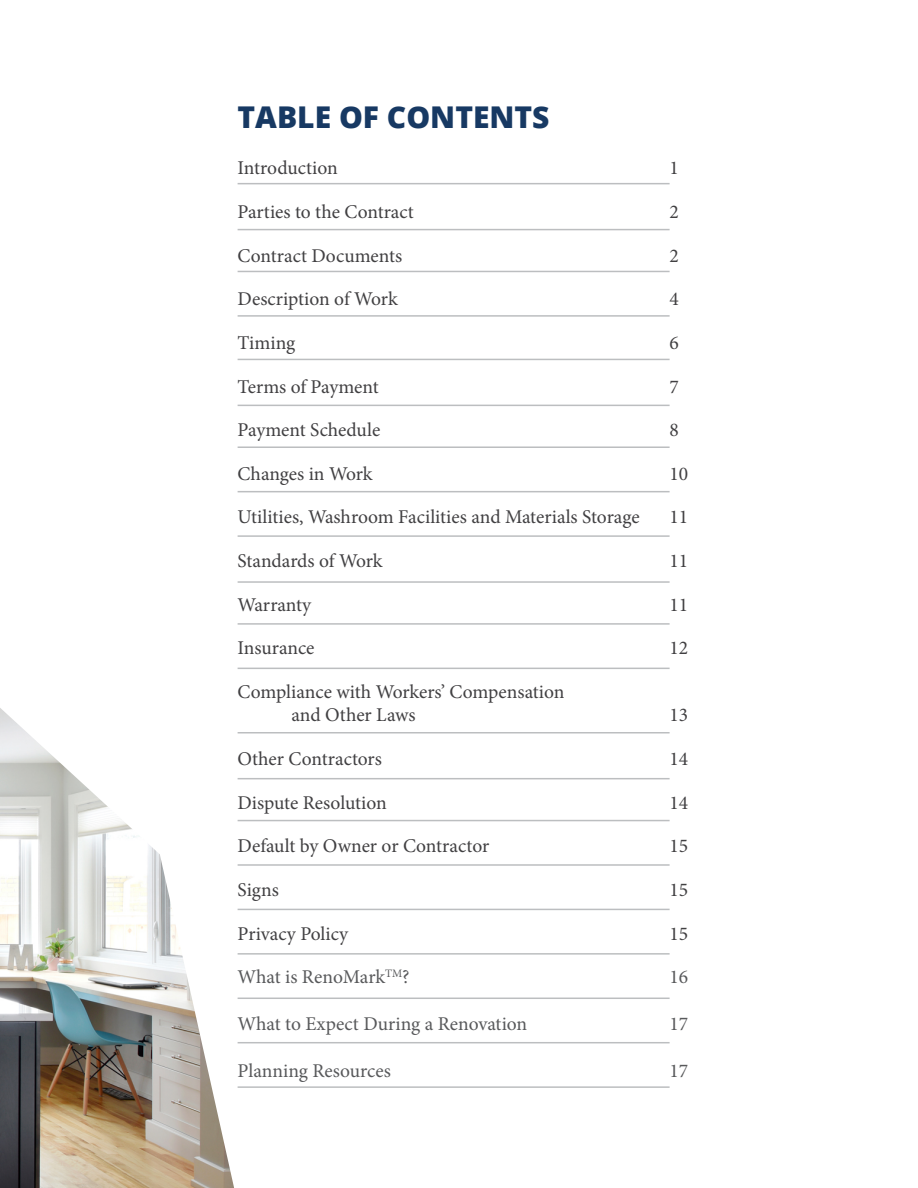
<style>
.page{position:relative;width:918px;height:1188px;background:#fff}
.page>*{position:absolute;margin:0;border:0;box-sizing:border-box;transform-origin:0 0}
.t1{font:800 30px "Open Sans";color:#173963}
.t2{font:19.5px/23.4px "Minion Pro";color:#414042}
.t3{font:19.5px "Minion Pro";color:#58595b}
</style>
<div class="page">
<img style="left:0;top:708px;width:234px;height:480px">
<hr style="left:238px;top:183px;width:432px;height:1px;background:#bcbec0">
<hr style="left:238px;top:229px;width:432px;height:1px;background:#bcbec0">
<hr style="left:238px;top:271px;width:432px;height:1px;background:#bcbec0">
<hr style="left:238px;top:315px;width:432px;height:2px;background:#bcbec0">
<hr style="left:238px;top:359px;width:432px;height:1px;background:#bcbec0">
<hr style="left:238px;top:405px;width:432px;height:1px;background:#bcbec0">
<hr style="left:238px;top:446px;width:432px;height:2px;background:#bcbec0">
<hr style="left:238px;top:491px;width:432px;height:1px;background:#bcbec0">
<hr style="left:238px;top:535px;width:432px;height:2px;background:#bcbec0">
<hr style="left:238px;top:581px;width:432px;height:2px;background:#bcbec0">
<hr style="left:238px;top:623px;width:432px;height:2px;background:#bcbec0">
<hr style="left:238px;top:668px;width:432px;height:1px;background:#bcbec0">
<hr style="left:238px;top:732px;width:432px;height:2px;background:#bcbec0">
<hr style="left:238px;top:778px;width:432px;height:1px;background:#bcbec0">
<hr style="left:238px;top:820px;width:432px;height:1px;background:#bcbec0">
<hr style="left:238px;top:864px;width:432px;height:2px;background:#bcbec0">
<hr style="left:238px;top:909px;width:432px;height:1px;background:#bcbec0">
<hr style="left:238px;top:953px;width:432px;height:2px;background:#bcbec0">
<hr style="left:238px;top:998px;width:432px;height:1px;background:#bcbec0">
<hr style="left:238px;top:1042px;width:432px;height:1px;background:#bcbec0">
<hr style="left:238px;top:1086px;width:432px;height:2px;background:#bcbec0">
<h1 class="t1" style="left:238px;top:94px;width:313px">TABLE OF CONTENTS</h1>
<p class="t2" style="left:238px;top:157px;width:102px">Introduction</p>
<p class="t2" style="left:670px;top:157px;width:11px">1</p>
<p class="t2" style="left:238px;top:200px;width:178px">Parties to the Contract</p>
<p class="t2" style="left:670px;top:200px;width:11px">2</p>
<p class="t2" style="left:238px;top:244px;width:166px">Contract Documents</p>
<p class="t2" style="left:670px;top:244px;width:11px">2</p>
<p class="t2" style="left:238px;top:287px;width:162px">Description of Work</p>
<p class="t2" style="left:670px;top:287px;width:11px">4</p>
<p class="t2" style="left:238px;top:331px;width:59px">Timing</p>
<p class="t2" style="left:670px;top:331px;width:11px">6</p>
<p class="t2" style="left:238px;top:375px;width:143px">Terms of Payment</p>
<p class="t2" style="left:670px;top:375px;width:11px">7</p>
<p class="t2" style="left:238px;top:418px;width:144px">Payment Schedule</p>
<p class="t2" style="left:670px;top:418px;width:11px">8</p>
<p class="t2" style="left:238px;top:462px;width:137px">Changes in Work</p>
<p class="t2" style="left:670px;top:462px;width:20px">10</p>
<p class="t2" style="left:238px;top:506px;width:404px">Utilities, Washroom Facilities and Materials Storage</p>
<p class="t2" style="left:670px;top:506px;width:20px">11</p>
<p class="t2" style="left:238px;top:549px;width:147px">Standards of Work</p>
<p class="t2" style="left:670px;top:549px;width:20px">11</p>
<p class="t2" style="left:238px;top:593px;width:75px">Warranty</p>
<p class="t2" style="left:670px;top:593px;width:20px">11</p>
<p class="t2" style="left:238px;top:637px;width:79px">Insurance</p>
<p class="t2" style="left:670px;top:637px;width:20px">12</p>
<p class="t2" style="left:292px;top:680px;width:274px;text-indent:-54px">Compliance with Workers’ Compensation and Other Laws</p>
<p class="t2" style="left:670px;top:704px;width:20px">13</p>
<p class="t2" style="left:238px;top:747px;width:146px">Other Contractors</p>
<p class="t2" style="left:670px;top:747px;width:20px">14</p>
<p class="t2" style="left:238px;top:791px;width:151px">Dispute Resolution</p>
<p class="t2" style="left:670px;top:791px;width:20px">14</p>
<p class="t2" style="left:238px;top:835px;width:253px">Default by Owner or Contractor</p>
<p class="t2" style="left:670px;top:835px;width:20px">15</p>
<p class="t2" style="left:238px;top:878px;width:43px">Signs</p>
<p class="t2" style="left:670px;top:878px;width:20px">15</p>
<p class="t2" style="left:238px;top:922px;width:112px">Privacy Policy</p>
<p class="t2" style="left:670px;top:922px;width:20px">15</p>
<p class="t3" style="left:238px;top:964px;width:174px">What is RenoMark<sup>TM</sup>?</p>
<p class="t3" style="left:670px;top:964px;width:20px">16</p>
<p class="t3" style="left:238px;top:1011px;width:291px">What to Expect During a Renovation</p>
<p class="t3" style="left:670px;top:1011px;width:20px">17</p>
<p class="t3" style="left:238px;top:1058px;width:155px">Planning Resources</p>
<p class="t3" style="left:670px;top:1058px;width:20px">17</p>
</div>
